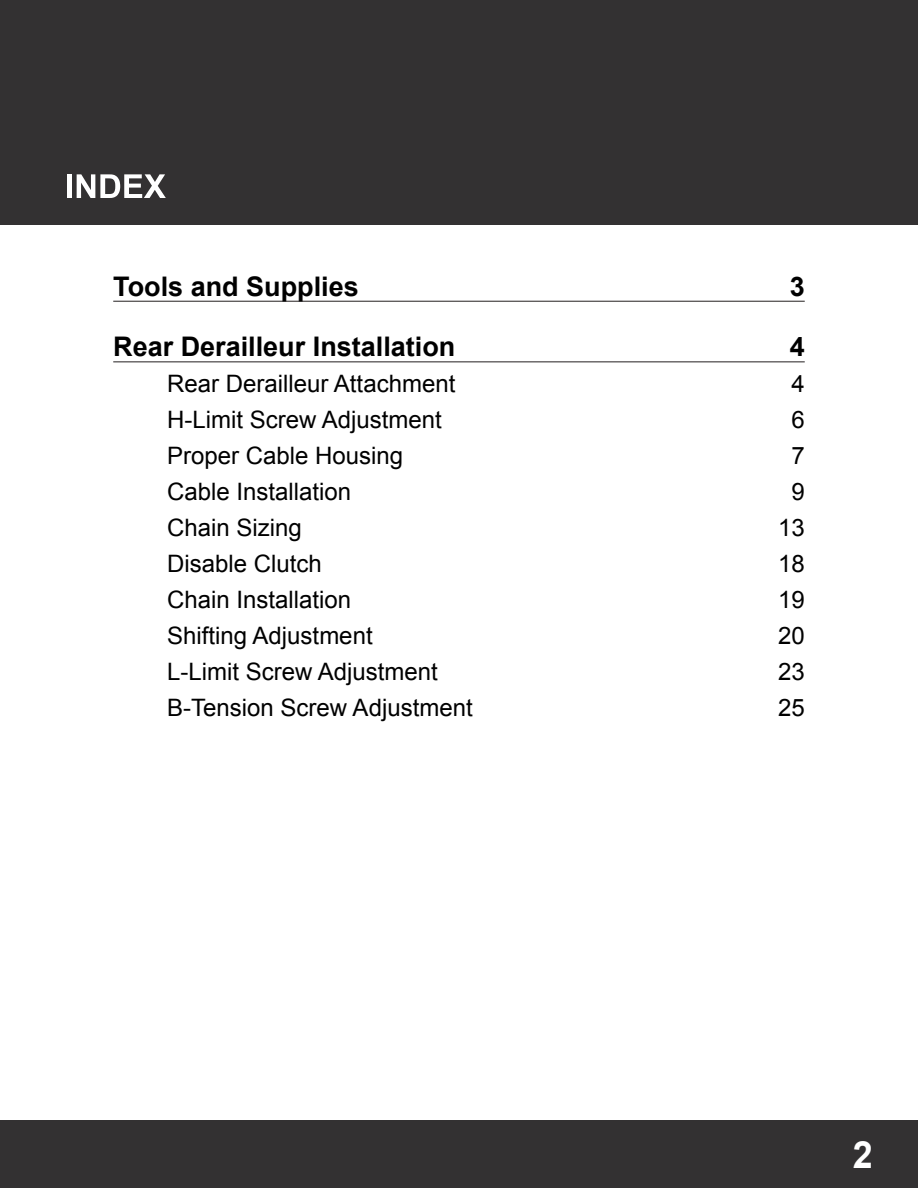
<style>
.page{position:relative;width:918px;height:1188px;background:#fff}
.page>*{position:absolute;margin:0;border:0;box-sizing:border-box;transform-origin:0 0}
.t1{font:700 37.5px "Arial";color:#fff;scale:.96 1}
.t2{font:700 27px "Arial";color:#000}
.t3{font:24px/36px "Arial";color:#000;text-align:center}
</style>
<div class="page">
<hr style="left:113px;top:361px;width:692px;height:1px;background:#231f20">
<hr style="left:113px;top:301px;width:692px;height:1px;background:#231f20">
<div style="left:0;top:1120px;width:918px;height:68px;background:#333132"></div>
<div style="left:0;top:0;width:918px;height:225px;background:#333132"></div>
<div style="left:67px;top:174px;width:5px;height:24px;background:#fff"></div>
<svg style="left:77px;top:174px;width:89px;height:24px"></svg>
<p class="t2" style="left:113px;top:269px;width:247px">Tools and Supplies</p>
<p class="t2" style="left:113px;top:329px;width:344px">Rear Derailleur Installation</p>
<p class="t3" style="left:167px;top:366px;width:307px;text-align:left">Rear Derailleur Attachment<br>H-Limit Screw Adjustment<br>Proper Cable Housing<br>Cable Installation<br>Chain Sizing<br>Disable Clutch<br>Chain Installation<br>Shifting Adjustment<br>L-Limit Screw Adjustment<br>B-Tension Screw Adjustment</p>
<p class="t2" style="left:790px;top:269px;width:17px">3</p>
<p class="t2" style="left:790px;top:329px;width:17px">4</p>
<p class="t3" style="left:778px;top:366px;width:28px">4<br>6<br>7<br>9<br>13<br>18<br>19<br>20<br>23<br>25</p>
<h1 class="t1" style="left:853px;top:1130px;width:22px">2</h1>
</div>
